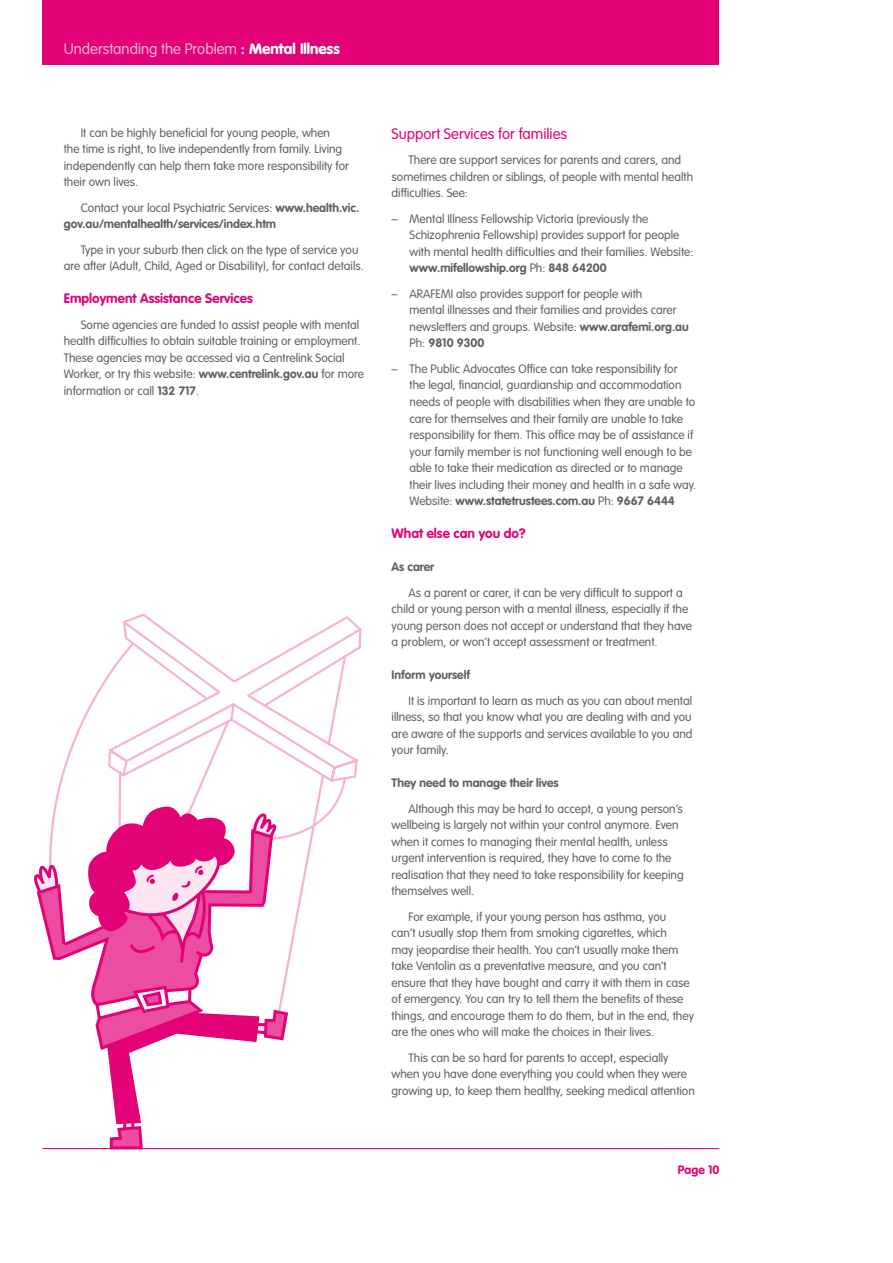
<style>
.page{position:relative;width:893px;height:1263px;background:#fff}
.page>*{position:absolute;margin:0;border:0;box-sizing:border-box;transform-origin:0 0}
.t1{font:300 15px "VAG Rounded";color:#f6b3d6}
.t2{font:300 15px "VAG Rounded";color:#e20177}
.t3{font:700 13.5px "VAG Rounded";color:#e20177}
.t4{font:300 12px/16.5px "VAG Rounded";color:#5f6062}
.t5{font:700 12px/16.5px "VAG Rounded";color:#5f6062}
.t6{font:700 12px "VAG Rounded";color:#e20177}
.s1{font-weight:900}
.s2{font-weight:900;color:#fff}
.s3{font-weight:300}
.s4{font-weight:700}
</style>
<div class="page">
<div style="left:43px;top:0;width:676px;height:65px;background:#e20177"></div>
<hr style="left:43px;top:1148px;width:676px;height:1px;background:#e20177">
<svg style="left:54px;top:678px;width:291px;height:291px"></svg>
<svg style="left:34px;top:806px;width:254px;height:343px"></svg>
<svg style="left:106px;top:613px;width:256px;height:171px"></svg>
<svg style="left:37px;top:808px;width:248px;height:338px"></svg>
<p class="t1" style="left:64px;top:40px;width:277px">Understanding the Problem <span class="s1">:</span> <span class="s2">Mental Illness</span></p>
<p class="t4" style="left:64px;top:125px;width:287px;text-indent:17px">It can be highly beneficial for young people, when<br>the time is right, to live independently from family. Living independently can help them take more responsibility for their own lives.</p>
<p class="t5" style="left:64px;top:200px;width:297px;text-indent:17px"><span class="s3">Contact your local Psychiatric Services:</span> www.health.vic. gov.au/mentalhealth/services/index.htm</p>
<p class="t4" style="left:64px;top:242px;width:301px;text-indent:17px">Type in your suburb then click on the type of service you are after (Adult, Child, Aged or Disability), for contact details.</p>
<p class="t3" style="left:64px;top:290px;width:190px">Employment Assistance Services</p>
<p class="t4" style="left:64px;top:317px;width:302px;text-indent:17px">Some agencies are funded to assist people with mental health difficulties to obtain suitable training or employment.<br>These agencies may be accessed via a Centrelink Social Worker, or try this website: <span class="s4">www.centrelink.gov.au</span> for more information or call <span class="s4">132 717</span>.</p>
<p class="t2" style="left:392px;top:125px;width:177px">Support Services for families</p>
<p class="t4" style="left:392px;top:152px;width:303px;text-indent:17px">There are support services for parents and carers, and sometimes children or siblings, of people with mental health difficulties. See:</p>
<p class="t4" style="left:410px;top:211px;width:285px">Mental Illness Fellowship Victoria (previously the Schizophrenia Fellowship) provides support for people with mental health difficulties and their families. Website: <span class="s4">www.mifellowship.org</span> Ph: <span class="s4">848 64200</span></p>
<p class="t4" style="left:410px;top:286px;width:281px">ARAFEMI also provides support for people with<br>mental illnesses and their families and provides carer newsletters and groups. Website: <span class="s4">www.arafemi.org.au </span>Ph: <span class="s4">9810 9300</span></p>
<p class="t4" style="left:410px;top:361px;width:288px">The Public Advocates Office can take responsibility for the legal, financial, guardianship and accommodation needs of people with disabilities when they are unable to care for themselves and their family are unable to take responsibility for them. This office may be of assistance if your family member is not functioning well enough to be able to take their medication as directed or to manage their lives including their money and health in a safe way.<br>Website: <span class="s4">www.statetrustees.com.au</span> Ph: <span class="s4">9667 6444</span></p>
<p class="t3" style="left:392px;top:525px;width:135px">What else can you do?</p>
<p class="t5" style="left:392px;top:559px;width:44px">As carer</p>
<p class="t4" style="left:392px;top:584px;width:302px;text-indent:17px">As a parent or carer, it can be very difficult to support a child or young person with a mental illness, especially if the young person does not accept or understand that they have a problem, or won’t accept assessment or treatment.</p>
<p class="t5" style="left:392px;top:667px;width:80px">Inform yourself</p>
<p class="t4" style="left:392px;top:692px;width:302px;text-align:justify;text-indent:17px">It is important to learn as much as you can about mental illness, so that you know what you are dealing with and you are aware of the supports and services available to you and your family.</p>
<p class="t5" style="left:392px;top:775px;width:169px">They need to manage their lives</p>
<p class="t4" style="left:392px;top:800px;width:294px;text-indent:17px">Although this may be hard to accept, a young person’s wellbeing is largely not within your control anymore. Even when it comes to managing their mental health, unless urgent intervention is required, they have to come to the realisation that they need to take responsibility for keeping themselves well.</p>
<p class="t4" style="left:392px;top:908px;width:304px;text-indent:17px">For example, if your young person has asthma, you<br>can’t usually stop them from smoking cigarettes, which<br>may jeopardise their health. You can’t usually make them take Ventolin as a preventative measure, and you can’t ensure that they have bought and carry it with them in case of emergency. You can try to tell them the benefits of these things, and encourage them to do them, but in the end, they are the ones who will make the choices in their lives.</p>
<p class="t4" style="left:392px;top:1049px;width:305px;text-indent:17px">This can be so hard for parents to accept, especially when you have done everything you could when they were growing up, to keep them healthy, seeking medical attention</p>
<p class="t4" style="left:392px;top:211px;width:7px">–</p>
<p class="t4" style="left:392px;top:286px;width:7px">–</p>
<p class="t4" style="left:392px;top:361px;width:7px">–</p>
<p class="t6" style="left:678px;top:1163px;width:43px">Page 10</p>
</div>
